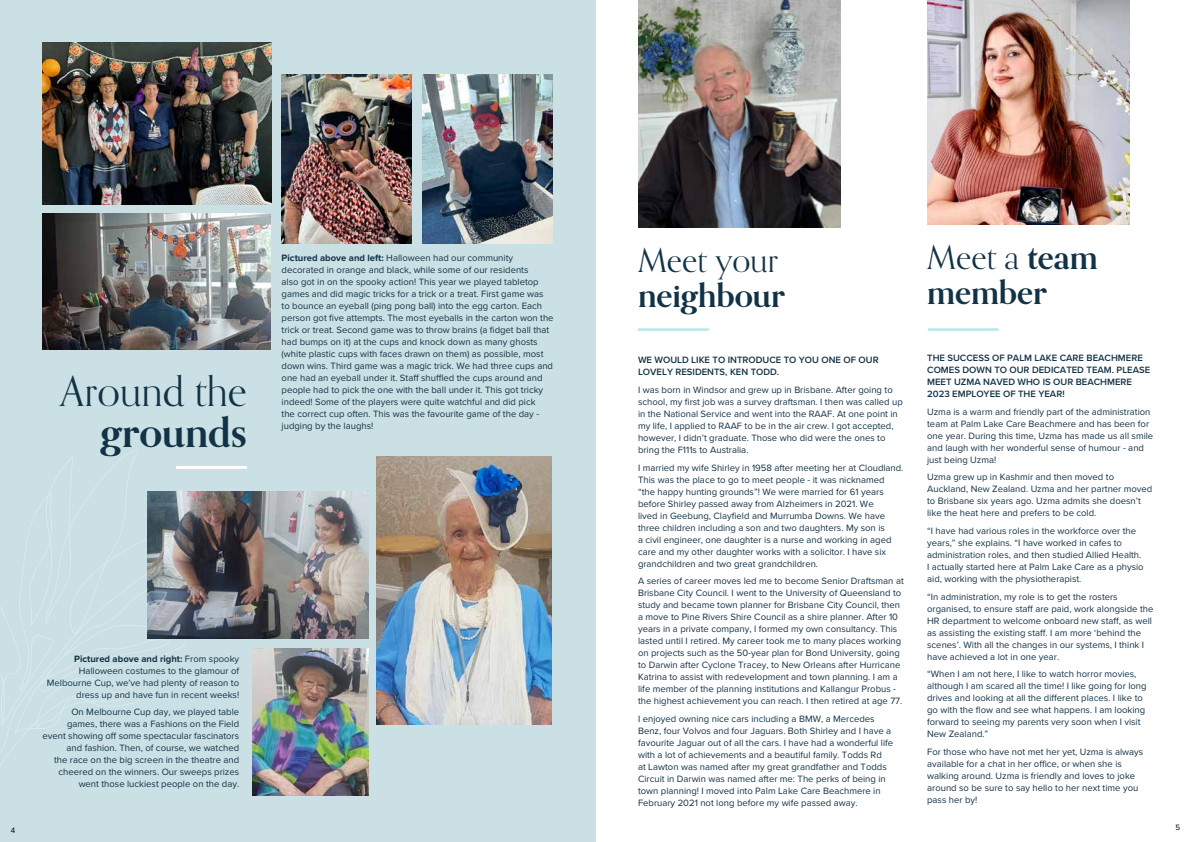
<style>
.page{position:relative;width:1191px;height:842px;background:#fff}
.page>*{position:absolute;margin:0;border:0;box-sizing:border-box;transform-origin:0 0}
.t1{font:41.2px "Orpheus Pro";color:#123246}
.t2{font:700 41.2px "Orpheus Pro";color:#123246}
.t3{font:700 33px/35px "Orpheus Pro";color:#123246}
.t4{font:33px "Orpheus Pro";color:#123246}
.t5{font:9.5px/12px "Proxima Nova";color:#123246}
.t6{font:600 9.5px/12px "Proxima Nova";color:#123246}
.t7{font:8px "Proxima Nova";color:#000}
.s1{font-weight:700}
.s2{font-weight:400}
</style>
<div class="page">
<div style="left:0;top:0;width:595px;height:842px;background:#cae0e4"></div>
<svg style="left:29px;top:450px;width:178px;height:79px"></svg>
<svg style="left:0;top:529px;width:186px;height:237px"></svg>
<img style="left:43px;top:43px;width:228px;height:162px">
<hr style="left:638px;top:328px;width:71px;height:3px;background:#c1e8eb">
<img style="left:282px;top:75px;width:130px;height:168px">
<img style="left:422px;top:75px;width:130px;height:168px">
<img style="left:927px;top:0;width:202px;height:224px">
<hr style="left:927px;top:328px;width:71px;height:3px;background:#c1e8eb">
<img style="left:43px;top:213px;width:228px;height:136px">
<img style="left:638px;top:0;width:202px;height:228px">
<hr style="left:176px;top:466px;width:71px;height:3px;background:#fff">
<img style="left:147px;top:492px;width:221px;height:147px">
<img style="left:377px;top:456px;width:175px;height:269px">
<img style="left:252px;top:648px;width:116px;height:147px">
<h1 class="t1" style="left:61px;top:366px;width:188px">Around the</h1>
<h1 class="t2" style="left:101px;top:406px;width:148px">grounds</h1>
<p class="t7" style="left:11px;top:824px;width:6px">4</p>
<p class="t5" style="left:47px;top:652px;width:194px;text-align:right"><span class="s1">Pictured above and right:</span> From spooky Halloween costumes to the glamour of Melbourne Cup, we’ve had plenty of reason to dress up and have fun in recent weeks!</p>
<p class="t5" style="left:43px;top:706px;width:198px;text-align:right">On Melbourne Cup day, we played table games, there was a Fashions on the Field event showing off some spectacular fascinators and fashion. Then, of course, we watched<br>the race on the big screen in the theatre and cheered on the winners. Our sweeps prizes went those luckiest people on the day.</p>
<p class="t5" style="left:282px;top:252px;width:273px"><span class="s1">Pictured above and left:</span> Halloween had our community decorated in orange and black, while some of our residents<br>also got in on the spooky action! This year we played tabletop games and did magic tricks for a trick or a treat. First game was to bounce an eyeball (ping pong ball) into the egg carton. Each person got five attempts. The most eyeballs in the carton won the trick or treat. Second game was to throw brains (a fidget ball that had bumps on it) at the cups and knock down as many ghosts (white plastic cups with faces drawn on them) as possible, most down wins. Third game was a magic trick. We had three cups and one had an eyeball under it. Staff shuffled the cups around and people had to pick the one with the ball under it. This got tricky indeed! Some of the players were quite watchful and did pick<br>the correct cup often. This was the favourite game of the day - judging by the laughs!</p>
<h2 class="t3" style="left:927px;top:239px;width:172px"><span class="s2">Meet a</span> team member</h2>
<h2 class="t4" style="left:638px;top:240px;width:142px">Meet your</h2>
<h2 class="t3" style="left:638px;top:277px;width:149px">neighbour</h2>
<p class="t6" style="left:927px;top:352px;width:225px">THE SUCCESS OF PALM LAKE CARE BEACHMERE COMES DOWN TO OUR DEDICATED TEAM. PLEASE MEET UZMA NAVED WHO IS OUR BEACHMERE 2023 EMPLOYEE OF THE YEAR!</p>
<p class="t5" style="left:927px;top:405px;width:228px">Uzma is a warm and friendly part of the administration team at Palm Lake Care Beachmere and has been for one year. During this time, Uzma has made us all smile and laugh with her wonderful sense of humour - and just being Uzma!</p>
<p class="t5" style="left:927px;top:471px;width:227px">Uzma grew up in Kashmir and then moved to Auckland, New Zealand. Uzma and her partner moved to Brisbane six years ago. Uzma admits she doesn’t like the heat here and prefers to be cold.</p>
<p class="t5" style="left:927px;top:524px;width:218px">“I have had various roles in the workforce over the years,” she explains. “I have worked in cafes to administration roles, and then studied Allied Health.<br>I actually started here at Palm Lake Care as a physio aid, working with the physiotherapist.</p>
<p class="t5" style="left:927px;top:590px;width:228px">“In administration, my role is to get the rosters organised, to ensure staff are paid, work alongside the HR department to welcome onboard new staff, as well as assisting the existing staff. I am more ‘behind the scenes’. With all the changes in our systems, I think I have achieved a lot in one year.</p>
<p class="t5" style="left:927px;top:668px;width:221px">“When I am not here, I like to watch horror movies, although I am scared all the time! I like going for long drives and looking at all the different places. I like to go with the flow and see what happens. I am looking forward to seeing my parents very soon when I visit New Zealand.”</p>
<p class="t5" style="left:927px;top:745px;width:218px">For those who have not met her yet, Uzma is always available for a chat in her office, or when she is walking around. Uzma is friendly and loves to joke around so be sure to say hello to her next time you pass her by!</p>
<p class="t6" style="left:638px;top:354px;width:242px">WE WOULD LIKE TO INTRODUCE TO YOU ONE OF OUR<br>LOVELY RESIDENTS, KEN TODD.</p>
<p class="t5" style="left:638px;top:383px;width:266px">I was born in Windsor and grew up in Brisbane. After going to school, my first job was a survey draftsman. I then was called up in the National Service and went into the RAAF. At one point in my life, I applied to RAAF to be in the air crew. I got accepted, however, I didn’t graduate. Those who did were the ones to bring the F111s to Australia.</p>
<p class="t5" style="left:638px;top:461px;width:267px">I married my wife Shirley in 1958 after meeting her at Cloudland.<br>This was the place to go to meet people - it was nicknamed “the happy hunting grounds”! We were married for 61 years before Shirley passed away from Alzheimers in 2021. We<br>lived in Geebung, Clayfield and Murrumba Downs. We have three children including a son and two daughters. My son is<br>a civil engineer, one daughter is a nurse and working in aged care and my other daughter works with a solicitor. I have six grandchildren and two great grandchildren.</p>
<p class="t5" style="left:638px;top:575px;width:267px">A series of career moves led me to become Senior Draftsman at Brisbane City Council. I went to the University of Queensland to study and became town planner for Brisbane City Council, then a move to Pine Rivers Shire Council as a shire planner. After 10 years in a private company, I formed my own consultancy. This lasted until I retired. My career took me to many places working on projects such as the 50-year plan for Bond University, going to Darwin after Cyclone Tracey, to New Orleans after Hurricane Katrina to assist with redevelopment and town planning. I am a life member of the planning institutions and Kallangur Probus - the highest achievement you can reach. I then retired at age 77.</p>
<p class="t5" style="left:638px;top:712px;width:257px">I enjoyed owning nice cars including a BMW, a Mercedes Benz, four Volvos and four Jaguars. Both Shirley and I have a favourite Jaguar out of all the cars. I have had a wonderful life with a lot of achievements and a beautiful family. Todds Rd<br>at Lawton was named after my great grandfather and Todds Circuit in Darwin was named after me: The perks of being in town planning! I moved into Palm Lake Care Beachmere in February 2021 not long before my wife passed away.</p>
<p class="t7" style="left:1175px;top:821px;width:6px">5</p>
</div>
